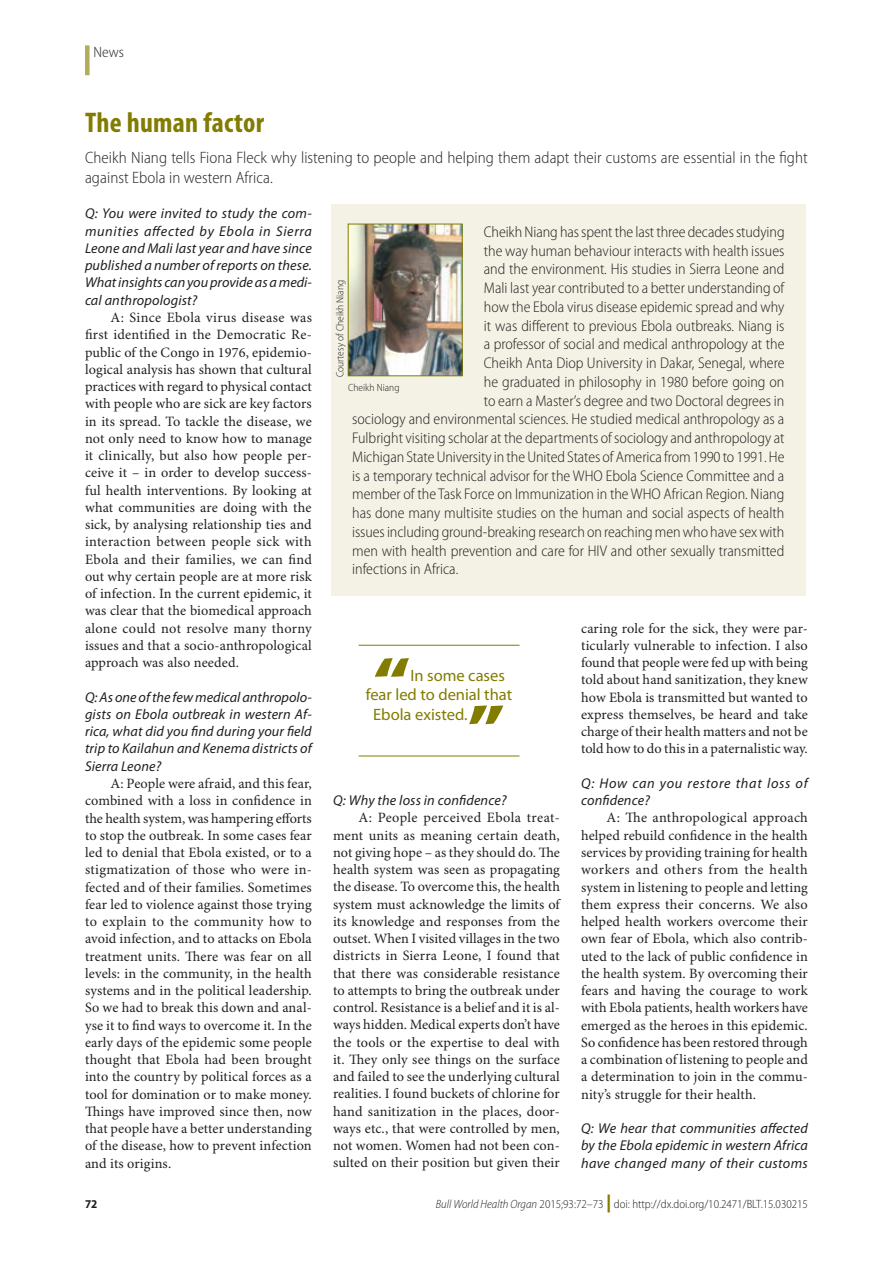
<style>
.page{position:relative;width:893px;height:1263px;background:#fff}
.page>*{position:absolute;margin:0;border:0;box-sizing:border-box;transform-origin:0 0}
.t1{font:900 63.75px "Myriad Pro";color:#827c00;scale:1.18 1}
.Article_Title{font:700 condensed 28.5px "Myriad Pro";letter-spacing:.01em;color:#827c00}
.Strap_Para{font:300 semi-condensed 16.5px/19.5px "Myriad Pro";letter-spacing:.005em;color:#231f20}
.t2{font:16.5px "Myriad Pro";color:#827c00}
.News_Bio{font:300 semi-condensed 15.45px "Myriad Pro";color:#231f20}
.Section_Title{font:300 semi-condensed 15px "Myriad Pro";color:#231f20}
.Para_Ind{font:14.25px/17.2px "Minion Pro";letter-spacing:.005em;color:#231f20;text-align:justify}
.News_Question{font:italic 14.25px/17.2px "Myriad Pro";letter-spacing:.01em;color:#231f20;text-align:justify}
.News_Question-2{font:italic 14.25px/17.2px "Myriad Pro";letter-spacing:.045em;color:#231f20}
.t3{font:300 semi-condensed 12px "Myriad Pro";color:#231f20}
.t4{font:700 semi-condensed 12px "Myriad Pro";color:#231f20}
.Fig_Credit{font:300 semi-condensed 10.5px "Myriad Pro";color:#231f20}
.s1{font-style:italic}
.s2{font-weight:900;font-stretch:normal;font-size:18px;color:#827c00}
</style>
<div class="page">
<div style="left:85px;top:45px;width:5px;height:30px;background:#b2ac5f"></div>
<hr style="left:359px;top:645px;width:160px;height:1px;background:#827c00">
<hr style="left:359px;top:756px;width:160px;height:1px;background:#827c00">
<div style="left:331px;top:204px;width:475px;height:392px;background:#f3f2e4"></div>
<img style="left:350px;top:226px;width:111px;height:148px">
<div style="left:348px;top:224px;width:115px;height:152px;border:1px solid #827c00"></div>
<p class="Section_Title" style="left:94px;top:44px;width:32px">News</p>
<p class="Article_Title" style="left:85px;top:107px;width:181px">The human factor</p>
<p class="Strap_Para" style="left:85px;top:148px;width:724px">Cheikh Niang tells Fiona Fleck why listening to people and helping them adapt their customs are essential in the fight against Ebola in western Africa.</p>
<p class="News_Bio" style="left:484px;top:223px;width:302px">Cheikh Niang has spent the last three decades studying</p>
<p class="News_Bio" style="left:484px;top:242px;width:302px">the way human behaviour interacts with health issues</p>
<p class="News_Bio" style="left:484px;top:261px;width:302px">and the environment. His studies in Sierra Leone and</p>
<p class="News_Bio" style="left:484px;top:280px;width:302px">Mali last year contributed to a better understanding of</p>
<p class="News_Bio" style="left:484px;top:298px;width:302px">how the Ebola virus disease epidemic spread and why</p>
<p class="News_Bio" style="left:484px;top:317px;width:302px">it was different to previous Ebola outbreaks. Niang is</p>
<p class="News_Bio" style="left:484px;top:336px;width:302px">a professor of social and medical anthropology at the</p>
<p class="News_Bio" style="left:484px;top:355px;width:302px">Cheikh Anta Diop University in Dakar, Senegal, where</p>
<p class="News_Bio" style="left:484px;top:373px;width:302px">he graduated in philosophy in 1980 before going on</p>
<p class="News_Bio" style="left:484px;top:392px;width:302px">to earn a Master’s degree and two Doctoral degrees in</p>
<p class="News_Bio" style="left:352px;top:411px;width:434px">sociology and environmental sciences. He studied medical anthropology as a</p>
<p class="News_Bio" style="left:352px;top:430px;width:434px">Fulbright visiting scholar at the departments of sociology and anthropology at</p>
<p class="News_Bio" style="left:352px;top:448px;width:434px">Michigan State University in the United States of America from 1990 to 1991. He</p>
<p class="News_Bio" style="left:352px;top:467px;width:434px">is a temporary technical advisor for the WHO Ebola Science Committee and a</p>
<p class="News_Bio" style="left:352px;top:486px;width:434px">member of the Task Force on Immunization in the WHO African Region. Niang</p>
<p class="News_Bio" style="left:352px;top:505px;width:434px">has done many multisite studies on the human and social aspects of health</p>
<p class="News_Bio" style="left:352px;top:523px;width:434px">issues including ground-breaking research on reaching men who have sex with</p>
<p class="News_Bio" style="left:352px;top:542px;width:434px">men with health prevention and care for HIV and other sexually transmitted</p>
<p class="News_Bio" style="left:352px;top:561px;width:108px">infections in Africa.</p>
<p class="News_Question" style="left:85px;top:205px;width:228px">Q: You were invited to study the com&shy;munities affected by Ebola in Sierra Leone and Mali last year and have since published a number of reports on these.<br>What insights can you provide as a medi&shy;cal anthropologist?</p>
<p class="Para_Ind" style="left:85px;top:309px;width:228px;text-indent:26px">A: Since Ebola virus disease was first identified in the Democratic Re&shy;public of the Congo in 1976, epidemio&shy;logical analysis has shown that cultural practices with regard to physical contact with people who are sick are key factors in its spread. To tackle the disease, we not only need to know how to manage it clinically, but also how people per&shy;ceive it – in order to develop success&shy;ful health interventions. By looking at what communities are doing with the sick, by analysing relationship ties and interaction between people sick with Ebola and their families, we can find out why certain people are at more risk of infection. In the current epidemic, it was clear that the biomedical approach alone could not resolve many thorny issues and that a socio-anthropological approach was also needed.</p>
<p class="News_Question" style="left:85px;top:689px;width:228px">Q: As one of the few medical anthropolo&shy;gists on Ebola outbreak in western Af&shy;rica, what did you find during your field trip to Kailahun and Kenema districts of Sierra Leone?</p>
<p class="Para_Ind" style="left:85px;top:775px;width:228px;text-indent:26px">A: People were afraid, and this fear, combined with a loss in confidence in the health system, was hampering efforts to stop the outbreak. In some cases fear led to denial that Ebola existed, or to a stigmatization of those who were in&shy;fected and of their families. Sometimes fear led to violence against those trying to explain to the community how to avoid infection, and to attacks on Ebola treatment units. There was fear on all levels: in the community, in the health systems and in the political leadership.<br>So we had to break this down and anal&shy;yse it to find ways to overcome it. In the early days of the epidemic some people thought that Ebola had been brought into the country by political forces as a tool for domination or to make money.<br>Things have improved since then, now that people have a better understanding of the disease, how to prevent infection and its origins.</p>
<p class="Fig_Credit" style="left:334px;top:377px;width:98px;rotate:-90deg">Courtesy of Cheikh Niang</p>
<p class="Fig_Credit" style="left:348px;top:382px;width:53px">Cheikh Niang</p>
<p class="Para_Ind" style="left:581px;top:620px;width:228px">caring role for the sick, they were par&shy;ticularly vulnerable to infection. I also found that people were fed up with being told about hand sanitization, they knew how Ebola is transmitted but wanted to express themselves, be heard and take charge of their health matters and not be told how to do this in a paternalistic way.</p>
<p class="News_Question-2" style="left:581px;top:775px;width:228px">Q: How can you restore that loss of confidence?</p>
<p class="Para_Ind" style="left:581px;top:810px;width:228px;text-indent:26px">A: The anthropological approach helped rebuild confidence in the health services by providing training for health workers and others from the health system in listening to people and letting them express their concerns. We also helped health workers overcome their own fear of Ebola, which also contrib&shy;uted to the lack of public confidence in the health system. By overcoming their fears and having the courage to work with Ebola patients, health workers have emerged as the heroes in this epidemic.<br>So confidence has been restored through a combination of listening to people and a determination to join in the commu&shy;nity’s struggle for their health.</p>
<p class="News_Question" style="left:581px;top:1120px;width:228px">Q: We hear that communities affected by the Ebola epidemic in western Africa have changed many of their customs</p>
<p class="t1" style="left:373px;top:644px;width:33px">“</p>
<p class="t2" style="left:410px;top:666px;width:96px">In some cases</p>
<p class="t2" style="left:366px;top:685px;width:148px">fear led to denial that</p>
<p class="t2" style="left:373px;top:705px;width:96px">Ebola existed.</p>
<p class="t1" style="left:468px;top:692px;width:33px">”</p>
<p class="News_Question" style="left:333px;top:792px;width:175px">Q: Why the loss in confidence?</p>
<p class="Para_Ind" style="left:333px;top:810px;width:228px;text-indent:26px">A: People perceived Ebola treat&shy;ment units as meaning certain death, not giving hope – as they should do. The health system was seen as propagating the disease. To overcome this, the health system must acknowledge the limits of its knowledge and responses from the outset. When I visited villages in the two districts in Sierra Leone, I found that that there was considerable resistance to attempts to bring the outbreak under control. Resistance is a belief and it is al&shy;ways hidden. Medical experts don’t have the tools or the expertise to deal with it. They only see things on the surface and failed to see the underlying cultural realities. I found buckets of chlorine for hand sanitization in the places, door&shy;ways etc., that were controlled by men, not women. Women had not been con&shy;sulted on their position but given their</p>
<p class="t4" style="left:85px;top:1197px;width:14px">72</p>
<p class="t3" style="left:436px;top:1198px;width:374px"><span class="s1">Bull World Health Organ</span> 2015;93:72–73 <span class="s2">|</span> doi: http://dx.doi.org/10.2471/BLT.15.030215</p>
</div>
